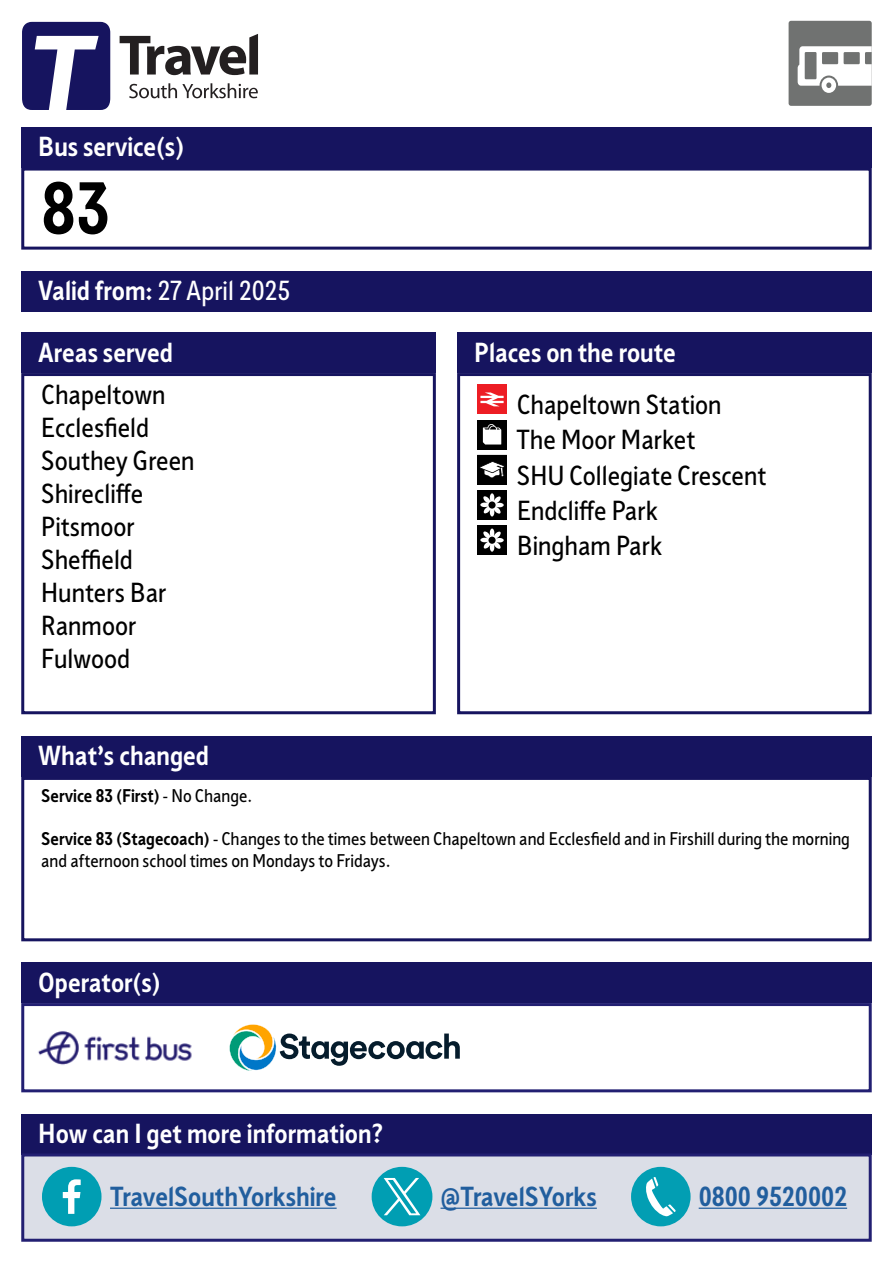
<style>
.page{position:relative;width:893px;height:1263px;background:#fff}
.page>*{position:absolute;margin:0;border:0;box-sizing:border-box;transform-origin:0 0}
.t1{font:700 72px "Sheffield Sans 2";color:#000}
.t2{font:27px/33px "Sheffield Sans 2";color:#000}
.t3{font:700 27px "Sheffield Sans 2";color:#fff}
.t4{font:700 27px "Sheffield Sans 2";color:#215e9e}
.t5{font:27px "Sheffield Sans 2";color:#fff}
.t6{font:18px/21.6px "Sheffield Sans 2";color:#000}
.t7{font:700 18px "Sheffield Sans 2";color:#000}
.s1{font-weight:700}
.s2{font-weight:400}
</style>
<div class="page">
<div style="left:21px;top:271px;width:851px;height:40px;background:#16145f"></div>
<div style="left:21px;top:127px;width:851px;height:41px;background:#16145f"></div>
<div style="left:21px;top:168px;width:851px;height:82px;border:3px solid #16145f"></div>
<div style="left:21px;top:736px;width:851px;height:41px;background:#16145f"></div>
<div style="left:21px;top:777px;width:851px;height:164px;border:3px solid #16145f"></div>
<div style="left:21px;top:333px;width:415px;height:40px;background:#16145f"></div>
<div style="left:21px;top:373px;width:415px;height:341px;border:3px solid #16145f"></div>
<div style="left:457px;top:333px;width:415px;height:40px;background:#16145f"></div>
<div style="left:477px;top:385px;width:30px;height:29px;background:#ed1d24"></div>
<svg style="left:480px;top:392px;width:24px;height:14px"></svg>
<div style="left:477px;top:420px;width:30px;height:29px;background:#000"></div>
<svg style="left:483px;top:424px;width:18px;height:20px"></svg>
<svg style="left:477px;top:455px;width:30px;height:30px"></svg>
<div style="left:477px;top:490px;width:30px;height:30px;background:#000"></div>
<svg style="left:480px;top:493px;width:24px;height:23px"></svg>
<div style="left:477px;top:525px;width:30px;height:30px;background:#000"></div>
<svg style="left:480px;top:528px;width:24px;height:24px"></svg>
<div style="left:457px;top:373px;width:415px;height:341px;border:3px solid #16145f"></div>
<div style="left:21px;top:962px;width:851px;height:41px;background:#16145f"></div>
<div style="left:21px;top:1003px;width:851px;height:89px;border:3px solid #221f72"></div>
<div style="left:789px;top:21px;width:83px;height:85px;background:#707271;border-radius:3px"></div>
<svg style="left:798px;top:46px;width:74px;height:47px"></svg>
<svg style="left:129px;top:83px;width:129px;height:15px"></svg>
<svg style="left:120px;top:34px;width:138px;height:41px"></svg>
<svg style="left:22px;top:22px;width:88px;height:88px"></svg>
<svg style="left:229px;top:1024px;width:231px;height:47px"></svg>
<img style="left:38px;top:1031px;width:154px;height:34px">
<div style="left:21px;top:1114px;width:851px;height:40px;background:#16145f"></div>
<div style="left:21px;top:1153px;width:851px;height:89px;background:#dbdee7;border:3px solid #221f72"></div>
<hr style="left:110px;top:1207px;width:227px;height:2px;background:#215e9e">
<hr style="left:699px;top:1207px;width:148px;height:2px;background:#215e9e">
<div style="left:42px;top:1167px;width:60px;height:59px;background:#009eb3;border-radius:50%"></div>
<svg style="left:63px;top:1179px;width:18px;height:35px"></svg>
<div style="left:631px;top:1167px;width:60px;height:59px;background:#029eb3;border-radius:50%"></div>
<svg style="left:646px;top:1177px;width:30px;height:39px"></svg>
<hr style="left:441px;top:1207px;width:156px;height:2px;background:#215e9e">
<div style="left:372px;top:1167px;width:60px;height:59px;background:#009eb3;border-radius:50%"></div>
<svg style="left:384px;top:1178px;width:36px;height:37px"></svg>
<p class="t3" style="left:38px;top:128px;width:147px">Bus service(s)</p>
<h1 class="t1" style="left:41px;top:160px;width:70px">83</h1>
<p class="t5" style="left:38px;top:272px;width:254px"><span class="s1">Valid from:</span> 27 April 2025</p>
<p class="t3" style="left:38px;top:334px;width:136px">Areas served</p>
<p class="t2" style="left:41px;top:377px;width:155px">Chapeltown<br>Ecclesfield<br>Southey Green<br>Shirecliffe<br>Pitsmoor<br>Sheffield<br>Hunters Bar<br>Ranmoor<br>Fulwood</p>
<p class="t3" style="left:474px;top:334px;width:203px">Places on the route</p>
<p class="t2" style="left:516px;top:387px;width:252px;line-height:35.1px">Chapeltown Station<br>The Moor Market<br>SHU Collegiate Crescent<br>Endcliffe Park<br>Bingham Park</p>
<p class="t3" style="left:38px;top:738px;width:172px">What’s changed</p>
<p class="t7" style="left:41px;top:784px;width:213px">Service 83 (First) <span class="s2">- No Change.</span></p>
<p class="t6" style="left:41px;top:828px;width:810px"><span class="s1">Service 83 (Stagecoach)</span> - Changes to the times between Chapeltown and Ecclesfield and in Firshill during the morning and afternoon school times on Mondays to Fridays.</p>
<p class="t3" style="left:38px;top:964px;width:124px">Operator(s)</p>
<p class="t3" style="left:38px;top:1115px;width:347px">How can I get more information?</p>
<p class="t4" style="left:110px;top:1178px;width:228px">TravelSouthYorkshire</p>
<p class="t4" style="left:441px;top:1178px;width:158px">@TravelSYorks</p>
<p class="t4" style="left:699px;top:1178px;width:150px">0800 9520002</p>
</div>
